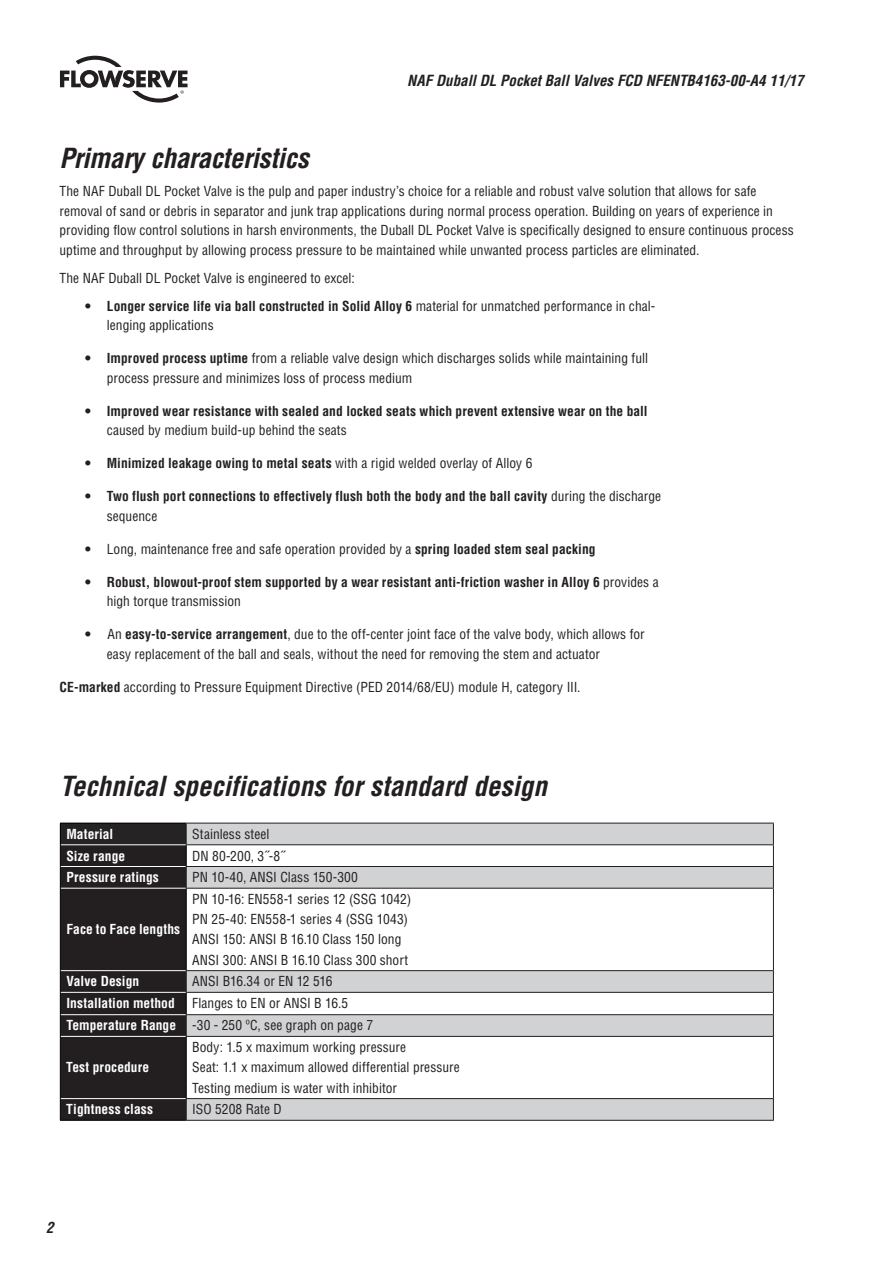
<style>
.page{position:relative;width:893px;height:1263px;background:#fff}
.page>*{position:absolute;margin:0;border:0;box-sizing:border-box;transform-origin:0 0}
.t1{font:italic 700 condensed 27px "Helvetica LT Std";letter-spacing:-.005em;color:#231f20}
.t2{font:italic 700 condensed 15px "Helvetica LT Std";color:#231f20}
.t3{font:condensed 13.5px/19.5px "Helvetica LT Std";letter-spacing:.005em;color:#231f20}
.t4{font:700 condensed 13.5px/19.5px "Helvetica LT Std";letter-spacing:.005em;color:#231f20}
.t5{font:700 condensed 13.5px "Helvetica LT Std";letter-spacing:.005em;color:#fff}
.s1{font-weight:700}
.s2{font-weight:400}
.s3{font-weight:700;color:#fff}
</style>
<div class="page">
<svg style="left:187px;top:824px;width:586px;height:296px"></svg>
<hr style="left:773px;top:888px;width:1px;height:82px;background:#231f20">
<hr style="left:773px;top:1037px;width:1px;height:61px;background:#231f20">
<hr style="left:60px;top:1120px;width:126px;height:1px;background:#000">
<hr style="left:186px;top:1098px;width:588px;height:1px;background:#231f20">
<svg style="left:773px;top:1099px;width:1px;height:21px"></svg>
<hr style="left:186px;top:1120px;width:588px;height:1px;background:#231f20">
<hr style="left:186px;top:1014px;width:588px;height:1px;background:#231f20">
<hr style="left:186px;top:1036px;width:588px;height:1px;background:#231f20">
<hr style="left:186px;top:970px;width:588px;height:1px;background:#231f20">
<svg style="left:773px;top:971px;width:1px;height:65px"></svg>
<hr style="left:186px;top:992px;width:588px;height:1px;background:#231f20">
<hr style="left:186px;top:866px;width:588px;height:1px;background:#231f20">
<hr style="left:186px;top:888px;width:588px;height:1px;background:#231f20">
<hr style="left:186px;top:823px;width:588px;height:1px;background:#231f20">
<svg style="left:60px;top:823px;width:127px;height:297px;background:#282526"></svg>
<svg style="left:773px;top:823px;width:1px;height:65px"></svg>
<hr style="left:186px;top:844px;width:588px;height:1px;background:#231f20">
<svg style="left:60px;top:56px;width:128px;height:47px"></svg>
<p class="t2" style="left:407px;top:71px;width:398px">NAF Duball DL Pocket Ball Valves FCD NFENTB4163-00-A4 11/17</p>
<h1 class="t1" style="left:60px;top:141px;width:251px">Primary characteristics</h1>
<p class="t3" style="left:60px;top:181px;width:736px">The NAF Duball DL Pocket Valve is the pulp and paper industry’s choice for a reliable and robust valve solution that allows for safe removal of sand or debris in separator and junk trap applications during normal process operation. Building on years of experience in providing flow control solutions in harsh environments, the Duball DL Pocket Valve is specifically designed to ensure continuous process uptime and throughput by allowing process pressure to be maintained while unwanted process particles are eliminated.</p>
<p class="t3" style="left:60px;top:268px;width:297px">The NAF Duball DL Pocket Valve is engineered to excel:</p>
<p class="t3" style="left:107px;top:296px;width:550px;text-indent:-22px"><span class="s1">• Longer service life via ball constructed in Solid Alloy 6</span> material for unmatched performance in chal&shy;lenging applications</p>
<p class="t3" style="left:107px;top:348px;width:543px;text-indent:-22px"><span class="s1">• Improved process uptime</span> from a reliable valve design which discharges solids while maintaining full process pressure and minimizes loss of process medium</p>
<p class="t4" style="left:85px;top:401px;width:564px">• Improved wear resistance with sealed and locked seats which prevent extensive wear on the ball</p>
<p class="t3" style="left:107px;top:420px;width:242px">caused by medium build-up behind the seats</p>
<p class="t4" style="left:85px;top:453px;width:449px">• Minimized leakage owing to metal seats <span class="s2">with a rigid welded overlay of Alloy 6</span></p>
<p class="t4" style="left:107px;top:486px;width:556px;text-indent:-22px">• Two flush port connections to effectively flush both the body and the ball cavity <span class="s2">during the discharge sequence</span></p>
<p class="t3" style="left:85px;top:539px;width:512px"><span class="s1">•</span> Long, maintenance free and safe operation provided by a <span class="s1">spring loaded stem seal packing</span></p>
<p class="t4" style="left:107px;top:572px;width:553px;text-indent:-22px">• Robust, blowout-proof stem supported by a wear resistant anti-friction washer in Alloy 6 <span class="s2">provides a high torque transmission</span></p>
<p class="t3" style="left:107px;top:624px;width:539px;text-indent:-22px"><span class="s1">•</span> An <span class="s1">easy-to-service arrangement</span>, due to the off-center joint face of the valve body, which allows for easy replacement of the ball and seals, without the need for removing the stem and actuator</p>
<p class="t3" style="left:60px;top:677px;width:523px"><span class="s1">CE-marked</span> according to Pressure Equipment Directive (PED 2014/68/EU) module H, category III.</p>
<h1 class="t1" style="left:60px;top:770px;width:488px">Technical specifications for standard design</h1>
<p class="t5" style="left:66px;top:825px;width:49px">Material</p>
<p class="t3" style="left:192px;top:824px;width:79px">Stainless steel</p>
<p class="t5" style="left:66px;top:847px;width:60px">Size range</p>
<p class="t3" style="left:192px;top:846px;width:94px">DN 80-200, 3˝-8˝</p>
<p class="t5" style="left:66px;top:869px;width:94px">Pressure ratings</p>
<p class="t3" style="left:192px;top:867px;width:167px">PN 10-40, ANSI Class 150-300</p>
<p class="t5" style="left:66px;top:921px;width:115px">Face to Face lengths</p>
<p class="t3" style="left:192px;top:889px;width:220px;line-height:20.2px">PN 10-16: EN558-1 series 12 (SSG 1042)<br>PN 25-40: EN558-1 series 4 (SSG 1043)<br>ANSI 150: ANSI B 16.10 Class 150 long ANSI 300: ANSI B 16.10 Class 300 short</p>
<p class="t5" style="left:66px;top:973px;width:74px">Valve Design</p>
<p class="t3" style="left:192px;top:971px;width:142px">ANSI B16.34 or EN 12 516</p>
<p class="t5" style="left:66px;top:995px;width:110px">Installation method</p>
<p class="t3" style="left:66px;top:992px;width:308px;line-height:22px;text-indent:126px">Flanges to EN or ANSI B 16.5<br><span class="s3">Temperature Range</span> -30 - 250 ºC, see graph on page 7</p>
<p class="t5" style="left:66px;top:1059px;width:84px">Test procedure</p>
<p class="t3" style="left:192px;top:1037px;width:269px;line-height:20.2px">Body: 1.5 x maximum working pressure<br>Seat: 1.1 x maximum allowed differential pressure<br>Testing medium is water with inhibitor</p>
<p class="t5" style="left:66px;top:1101px;width:88px">Tightness class</p>
<p class="t3" style="left:192px;top:1099px;width:91px">ISO 5208 Rate D</p>
<p class="t2" style="left:46px;top:1218px;width:9px">2</p>
</div>
